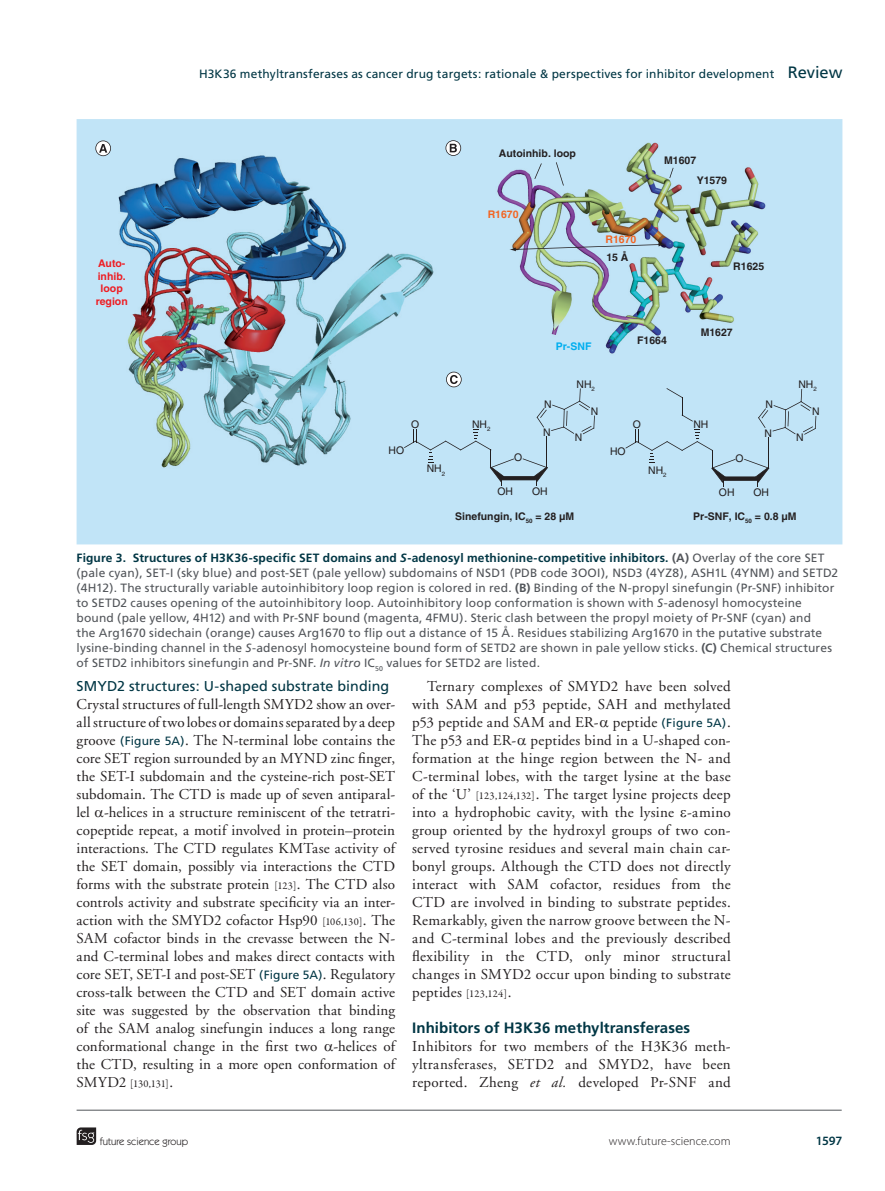
<style>
.page{position:relative;width:885px;height:1191px;background:#fff}
.page>*{position:absolute;margin:0;border:0;box-sizing:border-box;transform-origin:0 0}
.t1{font:15px/18px "Adobe Garamond";letter-spacing:.015em;color:#231f20;text-align:justify}
.t2{font:700 15px "Frutiger 65";letter-spacing:.005em;color:#003644}
.t3{font:14.25px "Frutiger";letter-spacing:.005em;color:#003644}
.t4{font:600 12.75px "Myriad Pro";color:#003644}
.t5{font:12px/15px "Frutiger";letter-spacing:.01em;color:#52555a}
.t6{font:700 12px "Frutiger 65";letter-spacing:.015em;color:#003644}
.t7{font:12px "Frutiger";letter-spacing:.015em;color:#003644}
.t8{font:300 12px "Myriad Pro";letter-spacing:.01em;color:#231f20}
.t9{font:700 10.5px "Helvetica LT Std";color:#231f20}
.t10{font:10.5px "Helvetica LT Std";color:#231f20}
.t11{font:700 10.5px/12.6px "Helvetica LT Std";color:#ee1d23;text-align:center}
.t12{font:10.5px "Itc Kabel";color:#231f20}
.t13{font:10.5px "Garamond Premr Pro";color:#231f20}
.t14{font:700 10.5px "Helvetica LT Std";color:#f36421}
.t15{font:700 10.5px "Helvetica LT Std";color:#00aeef}
.s1{font-size:16.5px}
.s2{font-family:"Frutiger 66";font-style:italic}
.s3{color:#52555a}
.s4{font-family:"Frutiger";font-weight:400;color:#52555a}
.s5{font-family:"Frutiger 65";font-weight:700}
.s6{font-style:italic}
.s7{font-family:"Frutiger";font-size:12px;color:#003644}
.s8{font-family:"Garamond Premr Pro";font-size:10.5px}
.s9{font-family:"Adobe Garamond";font-size:15px}
</style>
<div class="page">
<div style="left:77px;top:119px;width:765px;height:425px;background:#c1e4f7"></div>
<img style="left:104px;top:149px;width:340px;height:331px">
<img style="left:489px;top:138px;width:285px;height:222px">
<svg style="left:509px;top:243px;width:155px;height:8px"></svg>
<svg style="left:534px;top:163px;width:7px;height:16px"></svg>
<svg style="left:556px;top:162px;width:7px;height:24px"></svg>
<div style="left:625px;top:388px;width:191px;height:99px;background:#c1e4f7"></div>
<svg style="left:95px;top:140px;width:16px;height:16px"></svg>
<svg style="left:445px;top:140px;width:16px;height:16px"></svg>
<div style="left:404px;top:372px;width:190px;height:114px;background:#c1e4f7"></div>
<svg style="left:669px;top:168px;width:4px;height:10px"></svg>
<svg style="left:77px;top:1127px;width:19px;height:18px"></svg>
<hr style="left:77px;top:1109px;width:764px;height:1px;background:#52555a">
<p class="t7" style="left:199px;top:67px;width:644px">H3K36 methyltransferases as cancer drug targets: rationale &amp; perspectives for inhibitor development <span class="s1">Review</span></p>
<p class="t11" style="left:96px;top:257px;width:34px">Auto&shy;inhib. loop region</p>
<p class="t9" style="left:499px;top:147px;width:78px">Autoinhib. loop</p>
<p class="t9" style="left:664px;top:154px;width:34px">M1607</p>
<p class="t9" style="left:696px;top:174px;width:32px">Y1579</p>
<p class="t14" style="left:487px;top:208px;width:32px">R1670</p>
<p class="t14" style="left:605px;top:233px;width:32px">R1670</p>
<p class="t9" style="left:606px;top:251px;width:24px">15 Å</p>
<p class="t9" style="left:733px;top:260px;width:32px">R1625</p>
<p class="t15" style="left:555px;top:339px;width:37px">Pr-SNF</p>
<p class="t9" style="left:637px;top:334px;width:31px">F1664</p>
<p class="t9" style="left:700px;top:326px;width:34px">M1627</p>
<p class="t10" style="left:576px;top:378px;width:20px">NH<sub>2</sub></p>
<p class="t10" style="left:798px;top:378px;width:20px">NH<sub>2</sub></p>
<p class="t10" style="left:544px;top:398px;width:9px">N</p>
<p class="t10" style="left:590px;top:405px;width:9px">N</p>
<p class="t10" style="left:765px;top:398px;width:9px">N</p>
<p class="t10" style="left:812px;top:405px;width:9px">N</p>
<p class="t10" style="left:411px;top:418px;width:10px">O</p>
<p class="t10" style="left:472px;top:418px;width:20px">NH<sub>2</sub></p>
<p class="t10" style="left:426px;top:462px;width:20px">NH<sub>2</sub></p>
<p class="t10" style="left:388px;top:444px;width:17px">HO</p>
<p class="t10" style="left:514px;top:451px;width:10px">O</p>
<p class="t10" style="left:543px;top:426px;width:9px">N</p>
<p class="t10" style="left:574px;top:431px;width:9px">N</p>
<p class="t10" style="left:632px;top:418px;width:10px">O</p>
<p class="t10" style="left:693px;top:418px;width:16px">NH</p>
<p class="t10" style="left:610px;top:445px;width:17px">HO</p>
<p class="t10" style="left:648px;top:464px;width:20px">NH<sub>2</sub></p>
<p class="t10" style="left:735px;top:452px;width:10px">O</p>
<p class="t10" style="left:764px;top:427px;width:9px">N</p>
<p class="t10" style="left:796px;top:431px;width:9px">N</p>
<p class="t10" style="left:497px;top:485px;width:17px">OH</p>
<p class="t10" style="left:532px;top:485px;width:17px">OH</p>
<p class="t10" style="left:718px;top:486px;width:17px">OH</p>
<p class="t10" style="left:753px;top:486px;width:17px">OH</p>
<p class="t9" style="left:455px;top:509px;width:121px">Sinefungin, IC<sub>50</sub> = 28 µM</p>
<p class="t9" style="left:693px;top:509px;width:105px">Pr-SNF, IC<sub>50</sub> = 0.8 µM</p>
<p class="t6" style="left:77px;top:550px;width:749px">Figure 3. Structures of H3K36-specific SET domains and <span class="s2">S</span>-adenosyl methionine-competitive inhibitors. <span class="s3">(A)</span> <span class="s4">Overlay of the core SET</span></p>
<p class="t5" style="left:77px;top:565px;width:763px">(pale cyan), SET-I (sky blue) and post-SET (pale yellow) subdomains of NSD1 (PDB code 3OOI), NSD3 (4YZ8), ASH1L (4YNM) and SETD2 (4H12). The structurally variable autoinhibitory loop region is colored in red. <span class="s5">(B)</span> Binding of the N-propyl sinefungin (Pr-SNF) inhibitor to SETD2 causes opening of the autoinhibitory loop. Autoinhibitory loop conformation is shown with <span class="s6">S</span>-adenosyl homocysteine bound (pale yellow, 4H12) and with Pr-SNF bound (magenta, 4FMU). Steric clash between the propyl moiety of Pr-SNF (cyan) and<br>the Arg1670 sidechain (orange) causes Arg1670 to flip out a distance of 15 Å. Residues stabilizing Arg1670 in the putative substrate lysine-binding channel in the <span class="s6">S</span>-adenosyl homocysteine bound form of SETD2 are shown in pale yellow sticks. <span class="s5">(C)</span> Chemical structures of SETD2 inhibitors sinefungin and Pr-SNF. <span class="s6">In vitro</span> IC<sub>50</sub> values for SETD2 are listed.</p>
<p class="t3" style="left:77px;top:677px;width:314px">SMYD2 structures: U-shaped substrate binding</p>
<p class="t1" style="left:77px;top:695px;width:320px">Crystal structures of full-length SMYD2 show an over&shy;all structure of two lobes or domains separated by a deep groove <span class="s7">(Figure 5A)</span>. The N-terminal lobe contains the core SET region surrounded by an MYND zinc finger, the SET-I subdomain and the cysteine-rich post-SET subdomain. The CTD is made up of seven antiparal&shy;lel -helices in a structure reminiscent of the tetratri&shy;copeptide repeat, a motif involved in protein–protein interactions. The CTD regulates KMTase activity of the SET domain, possibly via interactions the CTD forms with the substrate protein <span class="s8">[123]</span>. The CTD also controls activity and substrate specificity via an inter&shy;action with the SMYD2 cofactor Hsp90 <span class="s8">[106,130]</span>. The SAM cofactor binds in the crevasse between the N&shy;and C-terminal lobes and makes direct contacts with core SET, SET-I and post-SET <span class="s7">(Figure 5A)</span>. Regulatory cross-talk between the CTD and SET domain active site was suggested by the observation that binding of the SAM analog sinefungin induces a long range conformational change in the first two -helices of the CTD, resulting in a more open conformation of</p>
<p class="t13" style="left:77px;top:1077px;width:98px"><span class="s9">SMYD2</span> [130,131]<span class="s9">.</span></p>
<p class="t1" style="left:412px;top:677px;width:320px;text-indent:15px">Ternary complexes of SMYD2 have been solved with SAM and p53 peptide, SAH and methylated p53 peptide and SAM and ER- peptide <span class="s7">(Figure 5A)</span>.<br>The p53 and ER- peptides bind in a U-shaped con&shy;formation at the hinge region between the N- and C-terminal lobes, with the target lysine at the base of the ‘U’ <span class="s8">[123,124,132]</span>. The target lysine projects deep into a hydrophobic cavity, with the lysine -amino group oriented by the hydroxyl groups of two con&shy;served tyrosine residues and several main chain car&shy;bonyl groups. Although the CTD does not directly interact with SAM cofactor, residues from the CTD are involved in binding to substrate peptides.<br>Remarkably, given the narrow groove between the N&shy;and C-terminal lobes and the previously described flexibility in the CTD, only minor structural changes in SMYD2 occur upon binding to substrate peptides <span class="s8">[123,124]</span>.</p>
<p class="t2" style="left:412px;top:1018px;width:279px">Inhibitors of H3K36 methyltransferases</p>
<p class="t1" style="left:412px;top:1037px;width:320px">Inhibitors for two members of the H3K36 meth&shy;yltransferases, SETD2 and SMYD2, have been reported. Zheng <span class="s6">et al.</span> developed Pr-SNF and</p>
<p class="t12" style="left:100px;top:1135px;width:90px">future science group</p>
<p class="t8" style="left:608px;top:1134px;width:123px">www.future-science.com</p>
<p class="t4" style="left:815px;top:1132px;width:28px">1597</p>
</div>
